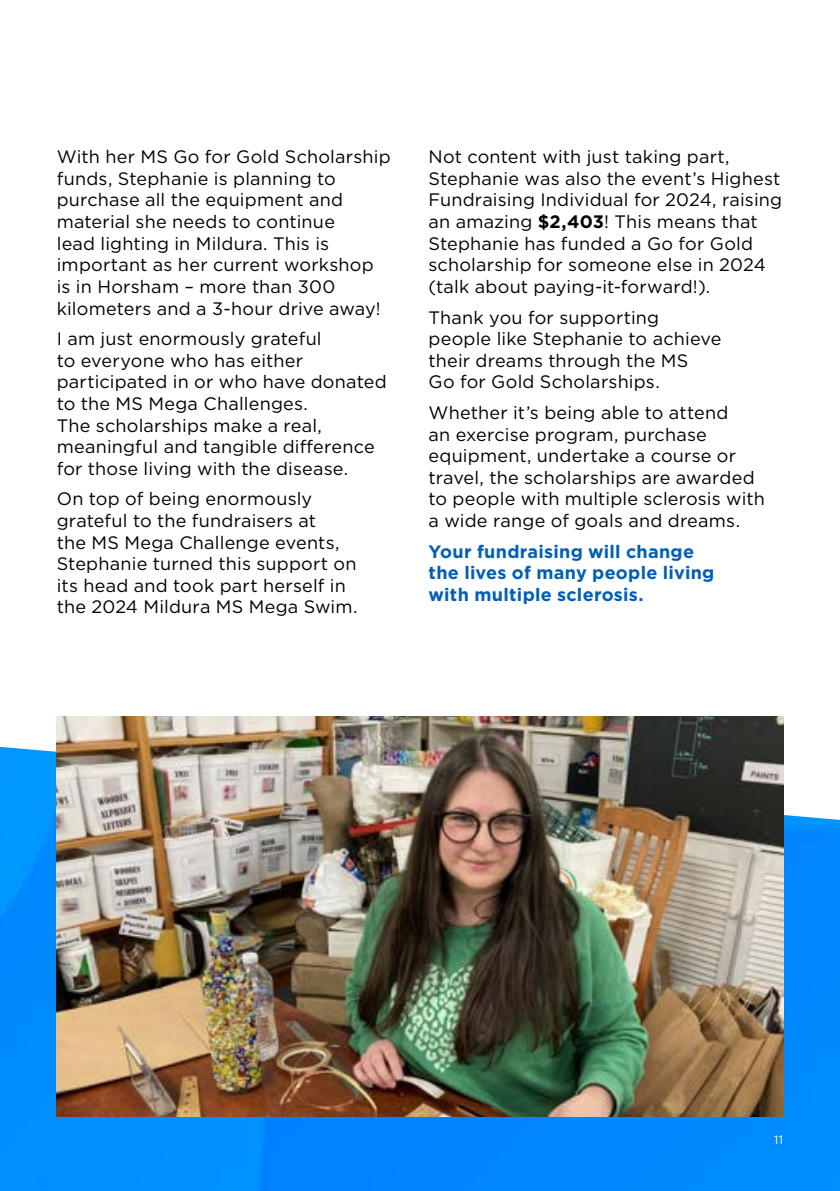
<style>
.page{position:relative;width:840px;height:1191px;background:#fff}
.page>*{position:absolute;margin:0;border:0;box-sizing:border-box;transform-origin:0 0}
.t1{font:18px/21.6px "Gotham";letter-spacing:.01em;color:#000}
.t2{font:700 18px/21.6px "Gotham";letter-spacing:.015em;color:#005eb8}
.t3{font:12px "Gotham";color:#fff}
.s1{font-weight:700}
</style>
<div class="page">
<img style="left:0;top:747px;width:839px;height:444px">
<img style="left:57px;top:716px;width:725px;height:400px">
<p class="t1" style="left:57px;top:146px;width:335px">With her MS Go for Gold Scholarship funds, Stephanie is planning to purchase all the equipment and material she needs to continue<br>lead lighting in Mildura. This is important as her current workshop is in Horsham – more than 300 kilometers and a 3-hour drive away!</p>
<p class="t1" style="left:57px;top:327px;width:331px">I am just enormously grateful<br>to everyone who has either participated in or who have donated to the MS Mega Challenges.<br>The scholarships make a real, meaningful and tangible difference for those living with the disease.</p>
<p class="t1" style="left:57px;top:488px;width:302px">On top of being enormously grateful to the fundraisers at<br>the MS Mega Challenge events,<br>Stephanie turned this support on its head and took part herself in the 2024 Mildura MS Mega Swim.</p>
<p class="t1" style="left:428px;top:146px;width:355px">Not content with just taking part, Stephanie was also the event’s Highest Fundraising Individual for 2024, raising an amazing <span class="s1">$2,403</span>! This means that Stephanie has funded a Go for Gold scholarship for someone else in 2024 (talk about paying-it-forward!).</p>
<p class="t1" style="left:428px;top:306px;width:294px">Thank you for supporting people like Stephanie to achieve their dreams through the MS<br>Go for Gold Scholarships.</p>
<p class="t1" style="left:428px;top:401px;width:337px">Whether it’s being able to attend<br>an exercise program, purchase equipment, undertake a course or travel, the scholarships are awarded to people with multiple sclerosis with a wide range of goals and dreams.</p>
<p class="t2" style="left:428px;top:540px;width:287px">Your fundraising will change the lives of many people living with multiple sclerosis.</p>
<p class="t3" style="left:773px;top:1132px;width:10px">11</p>
</div>
